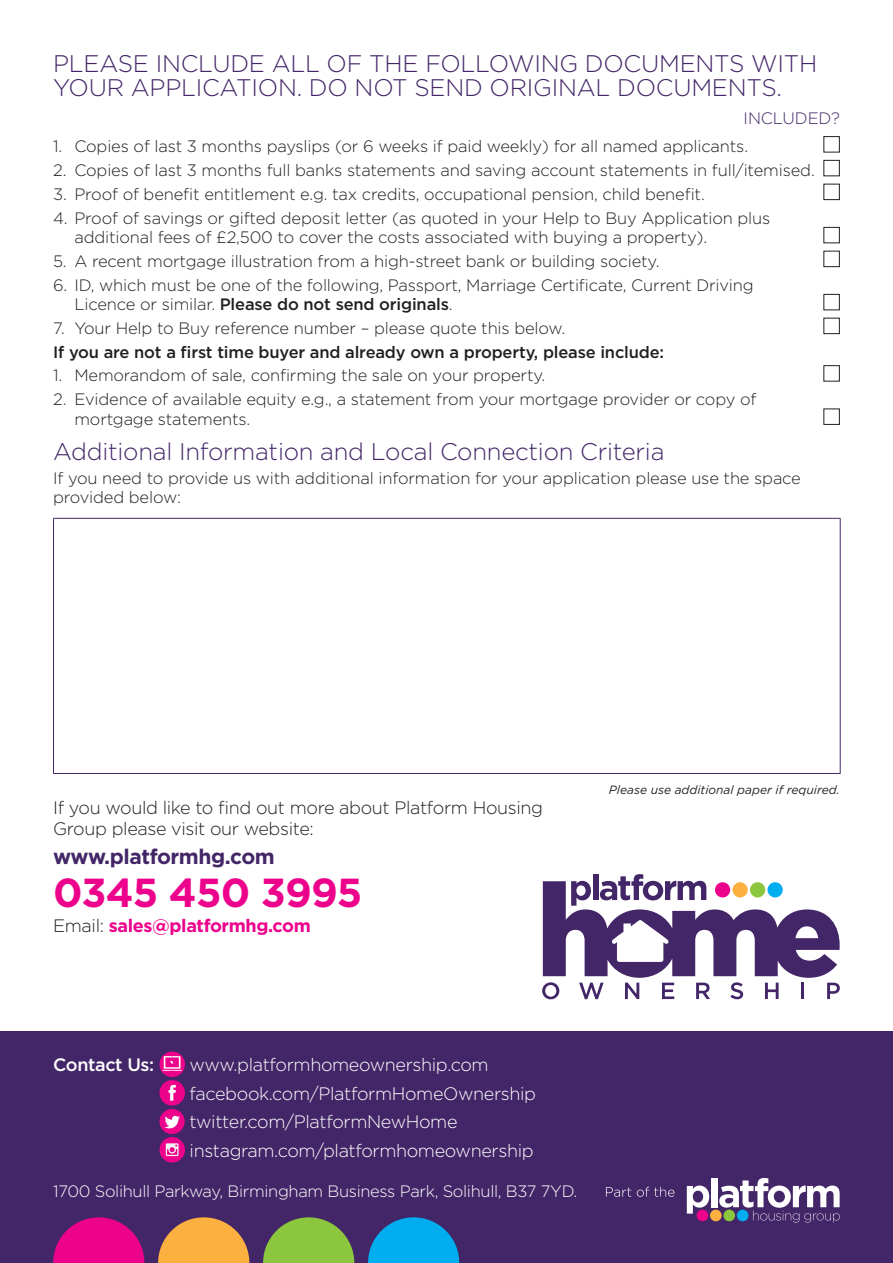
<style>
.page{position:relative;width:893px;height:1263px;background:#fff}
.page>*{position:absolute;margin:0;border:0;box-sizing:border-box;transform-origin:0 0}
.t1{font:700 40.5px "Gotham";letter-spacing:-.02em;color:#ed028c}
.t2{font:300 24px/24px "Gotham";letter-spacing:-.01em;color:#432668}
.t3{font:700 21px "Gotham";letter-spacing:-.02em;color:#432668}
.t4{font:300 18px/28.5px "Gotham";letter-spacing:-.02em;color:#fff}
.t5{font:300 18px/21px "Gotham";letter-spacing:-.02em;color:#231f20}
.t6{font:700 18px "Gotham";letter-spacing:-.02em;color:#ed028c}
.t7{font:500 18px "Gotham";letter-spacing:-.02em;color:#fff}
.t8{font:300 16.5px/19.5px "Gotham";letter-spacing:-.01em;color:#231f20}
.t9{font:500 16.5px "Gotham";letter-spacing:-.01em;color:#231f20}
.t10{font:300 16.5px "Gotham";letter-spacing:-.02em;color:#fff}
.t11{font:300 16.5px "Gotham";letter-spacing:-.01em;color:#432668}
.t12{font:italic 12px "Gotham";color:#231f20}
.s1{font-weight:500}
.s2{font-weight:300;color:#231f20}
</style>
<div class="page">
<div style="left:0;top:1032px;width:893px;height:231px;background:#432668"></div>
<div style="left:824px;top:136px;width:16px;height:16px;border:1px solid #231f20"></div>
<div style="left:824px;top:160px;width:16px;height:16px;border:1px solid #231f20"></div>
<div style="left:824px;top:184px;width:16px;height:16px;border:1px solid #231f20"></div>
<div style="left:824px;top:227px;width:16px;height:16px;border:1px solid #231f20"></div>
<div style="left:824px;top:251px;width:16px;height:16px;border:1px solid #231f20"></div>
<div style="left:824px;top:294px;width:16px;height:16px;border:1px solid #231f20"></div>
<div style="left:824px;top:318px;width:16px;height:16px;border:1px solid #231f20"></div>
<div style="left:824px;top:365px;width:16px;height:16px;border:1px solid #231f20"></div>
<div style="left:824px;top:409px;width:16px;height:16px;border:1px solid #231f20"></div>
<hr style="left:53px;top:519px;width:1px;height:254px;background:#432668">
<hr style="left:53px;top:518px;width:788px;height:1px;background:#432668">
<hr style="left:840px;top:519px;width:1px;height:254px;background:#432668">
<hr style="left:53px;top:773px;width:788px;height:1px;background:#432668">
<svg style="left:687px;top:1185px;width:22px;height:28px"></svg>
<div style="left:712px;top:1178px;width:6px;height:29px;background:#fff"></div>
<svg style="left:719px;top:1178px;width:121px;height:44px"></svg>
<div style="left:697px;top:1210px;width:11px;height:11px;background:#ed028c;border-radius:50%"></div>
<div style="left:710px;top:1210px;width:12px;height:11px;background:#fbb03f;border-radius:50%"></div>
<div style="left:723px;top:1210px;width:12px;height:11px;background:#8bc63e;border-radius:50%"></div>
<div style="left:737px;top:1210px;width:11px;height:11px;background:#00aeef;border-radius:50%"></div>
<svg style="left:606px;top:1187px;width:25px;height:10px"></svg>
<svg style="left:637px;top:1187px;width:37px;height:10px"></svg>
<svg style="left:542px;top:874px;width:298px;height:125px"></svg>
<div style="left:715px;top:882px;width:15px;height:15px;background:#ed028c;border-radius:50%"></div>
<div style="left:732px;top:882px;width:16px;height:15px;background:#fbb03f;border-radius:50%"></div>
<div style="left:750px;top:882px;width:15px;height:15px;background:#8bc63e;border-radius:50%"></div>
<div style="left:767px;top:882px;width:16px;height:15px;background:#00aeef;border-radius:50%"></div>
<svg style="left:159px;top:1051px;width:26px;height:26px"></svg>
<svg style="left:162px;top:1056px;width:20px;height:15px"></svg>
<div style="left:159px;top:1080px;width:26px;height:25px;background:#ed028c;border-radius:50%"></div>
<svg style="left:169px;top:1085px;width:7px;height:16px"></svg>
<div style="left:159px;top:1109px;width:26px;height:25px;background:#ed028c;border-radius:50%"></div>
<svg style="left:165px;top:1116px;width:15px;height:12px"></svg>
<div style="left:159px;top:1137px;width:26px;height:25px;background:#ed028c;border-radius:50%"></div>
<svg style="left:166px;top:1143px;width:13px;height:13px"></svg>
<svg style="left:53px;top:1217px;width:91px;height:46px"></svg>
<svg style="left:158px;top:1217px;width:91px;height:46px"></svg>
<svg style="left:263px;top:1217px;width:91px;height:46px"></svg>
<svg style="left:368px;top:1217px;width:91px;height:46px"></svg>
<p class="t2" style="left:53px;top:51px;width:766px">PLEASE INCLUDE ALL OF THE FOLLOWING DOCUMENTS WITH<br>YOUR APPLICATION. DO NOT SEND ORIGINAL DOCUMENTS.</p>
<p class="t11" style="left:744px;top:108px;width:98px">INCLUDED?</p>
<p class="t8" style="left:53px;top:136px;width:696px">1. Copies of last 3 months payslips (or 6 weeks if paid weekly) for all named applicants.</p>
<p class="t8" style="left:53px;top:160px;width:763px">2. Copies of last 3 months full banks statements and saving account statements in full/itemised.</p>
<p class="t8" style="left:53px;top:184px;width:653px">3. Proof of benefit entitlement e.g. tax credits, occupational pension, child benefit.</p>
<p class="t8" style="left:74px;top:208px;width:697px;text-indent:-21px">4. Proof of savings or gifted deposit letter (as quoted in your Help to Buy Application plus additional fees of £2,500 to cover the costs associated with buying a property).</p>
<p class="t8" style="left:53px;top:251px;width:608px">5. A recent mortgage illustration from a high-street bank or building society.</p>
<p class="t8" style="left:74px;top:275px;width:681px;text-indent:-21px">6. ID, which must be one of the following, Passport, Marriage Certificate, Current Driving<br>Licence or similar. <span class="s1">Please do not send originals</span>.</p>
<p class="t8" style="left:53px;top:318px;width:514px">7. Your Help to Buy reference number – please quote this below.</p>
<p class="t9" style="left:53px;top:341px;width:613px">If you are not a first time buyer and already own a property, please include:</p>
<p class="t8" style="left:53px;top:365px;width:494px">1. Memorandom of sale, confirming the sale on your property.</p>
<p class="t8" style="left:74px;top:389px;width:683px;text-indent:-21px">2. Evidence of available equity e.g., a statement from your mortgage provider or copy of mortgage statements.</p>
<p class="t2" style="left:53px;top:439px;width:613px">Additional Information and Local Connection Criteria</p>
<p class="t8" style="left:53px;top:468px;width:749px">If you need to provide us with additional information for your application please use the space provided below:</p>
<p class="t5" style="left:53px;top:796px;width:491px">If you would like to find out more about Platform Housing<br>Group please visit our website:</p>
<p class="t3" style="left:53px;top:843px;width:223px">www.platformhg.com</p>
<p class="t1" style="left:53px;top:865px;width:311px">0345 450 3995</p>
<p class="t6" style="left:53px;top:913px;width:259px"><span class="s2">Email:</span> sales@platformhg.com</p>
<p class="t12" style="left:609px;top:782px;width:232px">Please use additional paper if required.</p>
<p class="t7" style="left:53px;top:1053px;width:103px">Contact Us:</p>
<p class="t4" style="left:189px;top:1050px;width:348px">www.platformhomeownership.com facebook.com/PlatformHomeOwnership twitter.com/PlatformNewHome instagram.com/platformhomeownership</p>
<p class="t10" style="left:53px;top:1181px;width:526px">1700 Solihull Parkway, Birmingham Business Park, Solihull, B37 7YD.</p>
</div>
